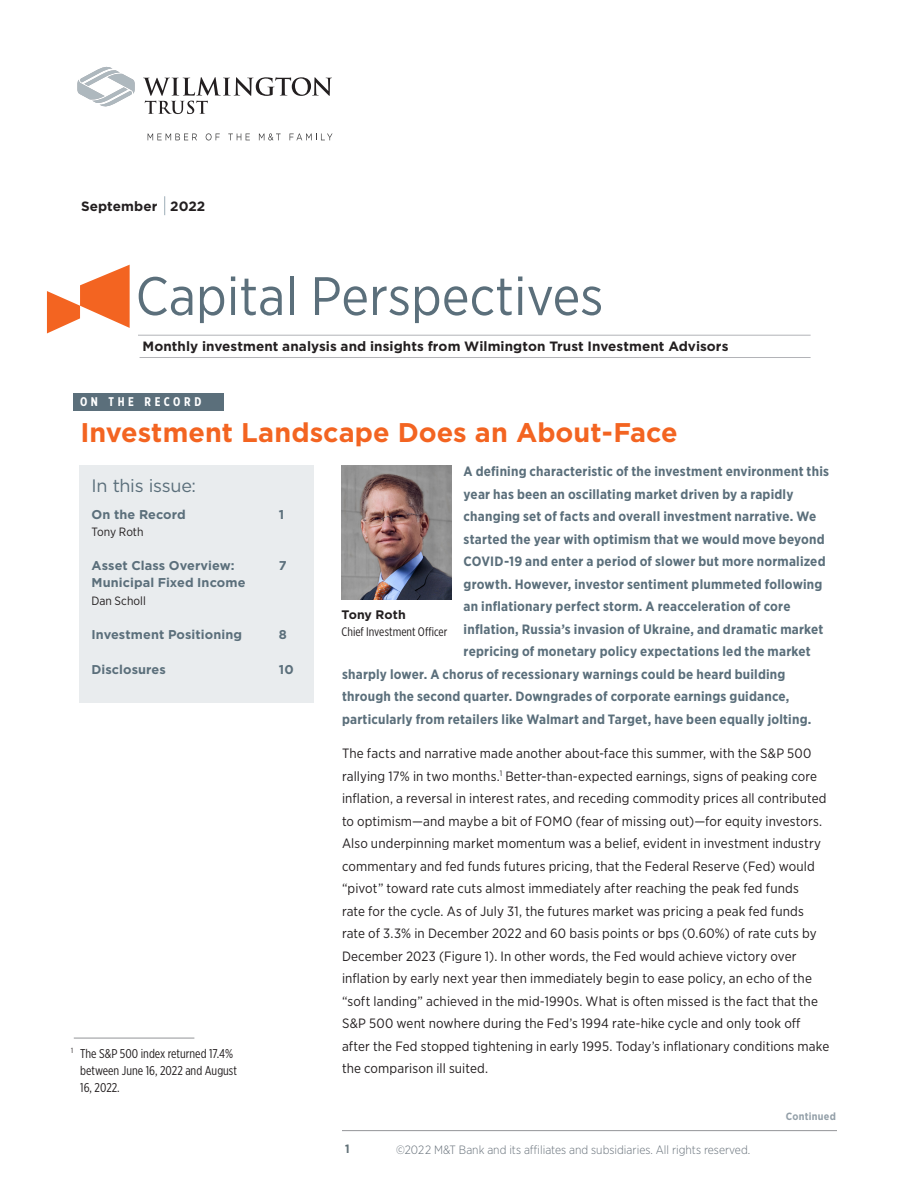
<style>
.page{position:relative;width:918px;height:1188px;background:#fff}
.page>*{position:absolute;margin:0;border:0;box-sizing:border-box;transform-origin:0 0}
.Body_Copy{font:54px "Gotham Narrow";color:#5b6f7b}
.footnotes{font:700 27px "Gotham";color:#f36421}
.footnotes-2{font:18px "Gotham";letter-spacing:-.015em;color:#5b6f7b}
.footnotes-3{font:13.5px/22.5px "Gotham Narrow";letter-spacing:.01em;color:#231f20}
.footnotes-4{font:700 13.5px "Gotham Narrow";letter-spacing:.015em;color:#5b6f7b}
.footnotes-5{font:700 13.5px "Gotham";letter-spacing:.005em;color:#231f20}
.footnotes-6{font:700 12.75px "Gotham";letter-spacing:.005em;color:#5b6f7b}
.Body_Copy-2{font:12.75px/17.2px "Gotham X Narrow";color:#231f20}
.footnotes-7{font:700 12.6px "Gotham X Narrow";letter-spacing:.285em;color:#fff}
.footnotes-8{font:12.3px "Gotham X Narrow";color:#231f20}
.footnotes-9{font:700 12.3px "Gotham";color:#231f20}
.t1{font:300 12px "Gotham Narrow";color:#667079}
.footnotes-10{font:12px "Gotham Narrow";color:#231f20}
.t2{font:700 12px "Gotham Narrow";color:#5f6f76}
.footnotes-11{font:700 10.5px "Gotham Narrow";letter-spacing:.025em;color:#94a0a9}
</style>
<div class="page">
<div style="left:79px;top:466px;width:234px;height:237px;background:#e9ecee"></div>
<hr style="left:342px;top:1130px;width:495px;height:1px;background:#939598">
<svg style="left:164px;top:196px;width:1px;height:19px"></svg>
<img style="left:342px;top:466px;width:110px;height:134px">
<svg style="left:47px;top:265px;width:83px;height:68px"></svg>
<hr style="left:138px;top:335px;width:673px;height:1px;background:#b2b3b7">
<hr style="left:140px;top:357px;width:671px;height:1px;background:#b2b3b7">
<div style="left:74px;top:393px;width:150px;height:18px;background:#5b6f7b"></div>
<svg style="left:77px;top:66px;width:58px;height:41px"></svg>
<svg style="left:143px;top:77px;width:189px;height:37px"></svg>
<svg style="left:148px;top:134px;width:49px;height:6px"></svg>
<svg style="left:206px;top:133px;width:14px;height:7px"></svg>
<svg style="left:228px;top:134px;width:22px;height:6px"></svg>
<svg style="left:259px;top:133px;width:22px;height:7px"></svg>
<svg style="left:290px;top:133px;width:43px;height:7px"></svg>
<hr style="left:74px;top:1038px;width:120px;height:1px;background:#939598">
<p class="footnotes-5" style="left:81px;top:197px;width:126px">September 2022</p>
<p class="Body_Copy" style="left:136px;top:263px;width:469px">Capital Perspectives</p>
<p class="footnotes-5" style="left:142px;top:338px;width:587px">Monthly investment analysis and insights from Wilmington Trust Investment Advisors</p>
<p class="footnotes-7" style="left:80px;top:394px;width:123px">ON THE RECORD</p>
<p class="footnotes" style="left:80px;top:415px;width:599px">Investment Landscape Does an About-Face</p>
<p class="footnotes-2" style="left:92px;top:474px;width:106px">In this issue:</p>
<p class="footnotes-6" style="left:92px;top:506px;width:96px">On the Record</p>
<p class="footnotes-6" style="left:279px;top:506px;width:7px">1</p>
<p class="footnotes-10" style="left:92px;top:524px;width:54px">Tony Roth</p>
<p class="footnotes-6" style="left:92px;top:557px;width:145px">Asset Class Overview:</p>
<p class="footnotes-6" style="left:279px;top:557px;width:9px">7</p>
<p class="footnotes-6" style="left:92px;top:574px;width:156px">Municipal Fixed Income</p>
<p class="footnotes-10" style="left:92px;top:593px;width:56px">Dan Scholl</p>
<p class="footnotes-6" style="left:92px;top:626px;width:152px">Investment Positioning</p>
<p class="footnotes-6" style="left:279px;top:626px;width:10px">8</p>
<p class="footnotes-6" style="left:92px;top:661px;width:76px">Disclosures</p>
<p class="footnotes-6" style="left:279px;top:661px;width:16px">10</p>
<p class="Body_Copy-2" style="left:80px;top:1044px;width:158px;text-indent:-9px"><sup>1</sup> The S&amp;P 500 index returned 17.4% between June 16, 2022 and August<br>16, 2022.</p>
<p class="footnotes-4" style="left:464px;top:463px;width:367px">A defining characteristic of the investment environment this</p>
<p class="footnotes-4" style="left:464px;top:485px;width:331px">year has been an oscillating market driven by a rapidly</p>
<p class="footnotes-4" style="left:464px;top:508px;width:354px">changing set of facts and overall investment narrative. We</p>
<p class="footnotes-4" style="left:464px;top:530px;width:363px">started the year with optimism that we would move beyond</p>
<p class="footnotes-4" style="left:464px;top:553px;width:363px">COVID-19 and enter a period of slower but more normalized</p>
<p class="footnotes-4" style="left:464px;top:575px;width:360px">growth. However, investor sentiment plummeted following</p>
<p class="footnotes-4" style="left:464px;top:598px;width:328px">an inflationary perfect storm. A reacceleration of core</p>
<p class="footnotes-4" style="left:464px;top:620px;width:361px">inflation, Russia’s invasion of Ukraine, and dramatic market</p>
<p class="footnotes-4" style="left:464px;top:643px;width:349px">repricing of monetary policy expectations led the market</p>
<p class="footnotes-4" style="left:342px;top:665px;width:445px">sharply lower. A chorus of recessionary warnings could be heard building</p>
<p class="footnotes-4" style="left:342px;top:688px;width:449px">through the second quarter. Downgrades of corporate earnings guidance,</p>
<p class="footnotes-4" style="left:342px;top:710px;width:471px">particularly from retailers like Walmart and Target, have been equally jolting.</p>
<p class="footnotes-3" style="left:342px;top:742px;width:489px">The facts and narrative made another about-face this summer, with the S&amp;P 500 rallying 17% in two months.<sup>1</sup> Better-than-expected earnings, signs of peaking core inflation, a reversal in interest rates, and receding commodity prices all contributed to optimism—and maybe a bit of FOMO (fear of missing out)—for equity investors.<br>Also underpinning market momentum was a belief, evident in investment industry commentary and fed funds futures pricing, that the Federal Reserve (Fed) would “pivot” toward rate cuts almost immediately after reaching the peak fed funds<br>rate for the cycle. As of July 31, the futures market was pricing a peak fed funds rate of 3.3% in December 2022 and 60 basis points or bps (0.60%) of rate cuts by December 2023 (Figure 1). In other words, the Fed would achieve victory over inflation by early next year then immediately begin to ease policy, an echo of the “soft landing” achieved in the mid-1990s. What is often missed is the fact that the S&amp;P 500 went nowhere during the Fed’s 1994 rate-hike cycle and only took off after the Fed stopped tightening in early 1995. Today’s inflationary conditions make the comparison ill suited.</p>
<p class="footnotes-9" style="left:342px;top:607px;width:66px">Tony Roth</p>
<p class="footnotes-8" style="left:342px;top:624px;width:107px">Chief Investment Officer</p>
<p class="t2" style="left:345px;top:1141px;width:6px">1</p>
<p class="t1" style="left:396px;top:1142px;width:356px">©2022 M&amp;T Bank and its affiliates and subsidiaries. All rights reserved.</p>
<p class="footnotes-11" style="left:786px;top:1110px;width:52px">Continued</p>
</div>
